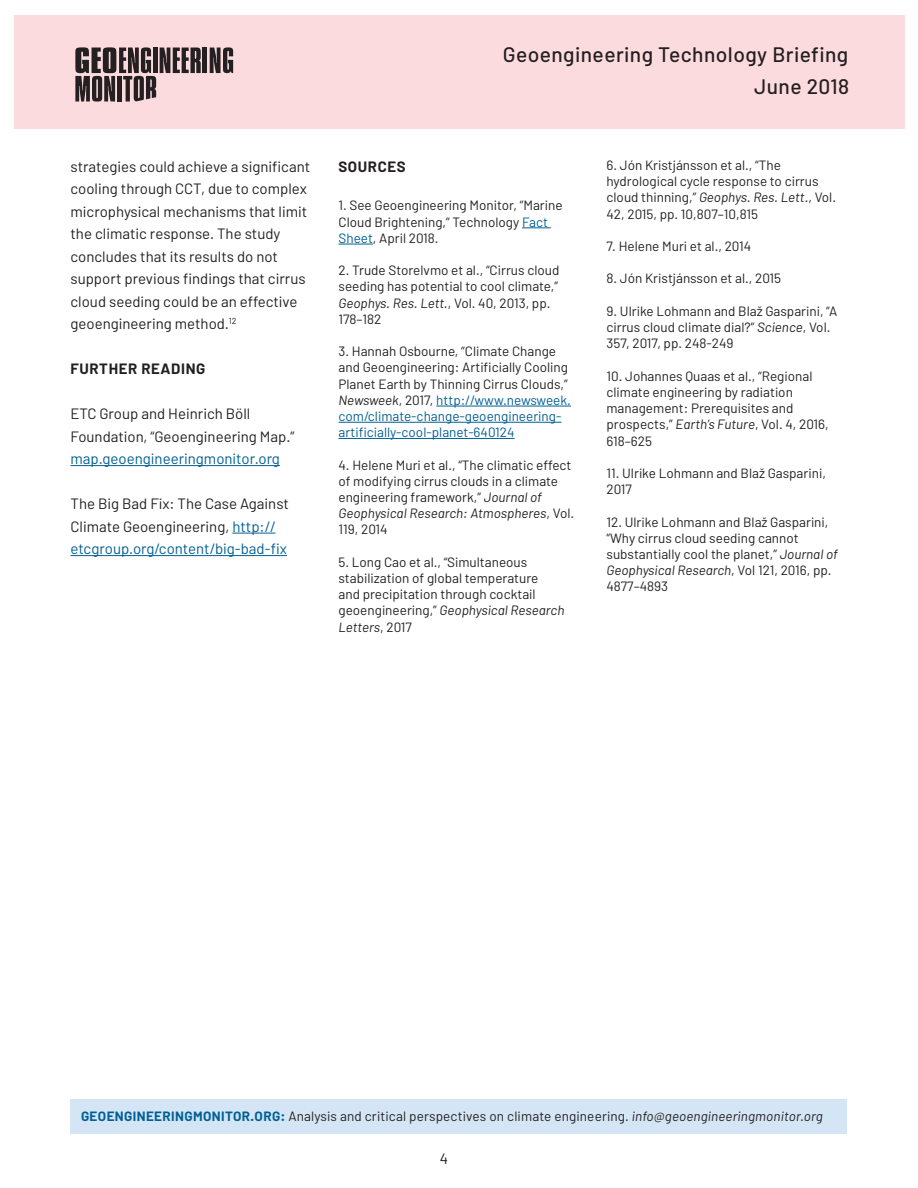
<style>
.page{position:relative;width:918px;height:1188px;background:#fff}
.page>*{position:absolute;margin:0;border:0;box-sizing:border-box;transform-origin:0 0}
.t1{font:500 21px/31.8px "Barlow";letter-spacing:.02em;color:#231f20;text-align:right}
.barlow_10_pt{font:15px/22.5px "Barlow";color:#231f20}
.barlow_10_pt-2{font:700 15px "Barlow";letter-spacing:.04em;color:#231f20}
.footnote{font:13.5px/16.2px "Barlow";color:#231f20}
.s1{color:#015f94}
.s2{font-style:italic}
.s3{font-weight:700;color:#015f94}
</style>
<div class="page">
<div style="left:14px;top:15px;width:891px;height:113px;background:#fcdbde"></div>
<hr style="left:203px;top:48px;width:4px;height:25px;background:#241f21">
<svg style="left:210px;top:47px;width:23px;height:26px"></svg>
<svg style="left:75px;top:47px;width:126px;height:55px"></svg>
<div style="left:70px;top:1100px;width:778px;height:34px;background:#d4e5f5"></div>
<hr style="left:70px;top:465px;width:210px;height:1px;background:#015f94">
<hr style="left:232px;top:533px;width:43px;height:1px;background:#015f94">
<hr style="left:70px;top:555px;width:217px;height:1px;background:#015f94">
<svg style="left:522px;top:228px;width:29px;height:1px"></svg>
<hr style="left:339px;top:244px;width:34px;height:1px;background:#015f94">
<hr style="left:436px;top:406px;width:135px;height:1px;background:#015f94">
<hr style="left:339px;top:422px;width:222px;height:1px;background:#015f94">
<hr style="left:339px;top:438px;width:176px;height:1px;background:#015f94">
<p class="barlow_10_pt" style="left:70px;top:155px;width:241px">strategies could achieve a significant cooling through CCT, due to complex microphysical mechanisms that limit the climatic response. The study concludes that its results do not support previous findings that cirrus cloud seeding could be an effective geoengineering method.<sup>12</sup></p>
<p class="barlow_10_pt-2" style="left:70px;top:359px;width:136px">FURTHER READING</p>
<p class="barlow_10_pt" style="left:70px;top:402px;width:226px">ETC Group and Heinrich Böll<br>Foundation, “Geoengineering Map.” <span class="s1">map.geoengineeringmonitor.org</span></p>
<p class="barlow_10_pt" style="left:70px;top:492px;width:220px">The Big Bad Fix: The Case Against<br>Climate Geoengineering, <span class="s1">http:// etcgroup.org/content/big-bad-fix</span></p>
<h1 class="t1" style="left:503px;top:38px;width:348px">Geoengineering Technology Briefing<br>June 2018</h1>
<p class="barlow_10_pt-2" style="left:339px;top:157px;width:69px">SOURCES</p>
<p class="footnote" style="left:339px;top:197px;width:226px">1. See Geoengineering Monitor, “Marine<br>Cloud Brightening,” Technology <span class="s1">Fact<br>Sheet</span>, April 2018.</p>
<p class="footnote" style="left:339px;top:262px;width:222px">2. Trude Storelvmo et al., “Cirrus cloud seeding has potential to cool climate,”<br><span class="s2">Geophys. Res. Lett.</span>, Vol. 40, 2013, pp.<br>178–182</p>
<p class="footnote" style="left:339px;top:343px;width:234px">3. Hannah Osbourne, “Climate Change and Geoengineering: Artificially Cooling Planet Earth by Thinning Cirrus Clouds,” <span class="s2">Newsweek</span>, 2017, <span class="s1">http://www.newsweek. com/climate-change-geoengineering&shy;artificially-cool-planet-640124</span></p>
<p class="footnote" style="left:339px;top:456px;width:237px">4. Helene Muri et al., “The climatic effect of modifying cirrus clouds in a climate engineering framework,” <span class="s2">Journal of Geophysical Research: Atmospheres</span>, Vol.<br>119, 2014</p>
<p class="footnote" style="left:339px;top:553px;width:227px">5. Long Cao et al., “Simultaneous stabilization of global temperature<br>and precipitation through cocktail geoengineering,” <span class="s2">Geophysical Research<br>Letters</span>, 2017</p>
<p class="footnote" style="left:606px;top:157px;width:231px">6. Jón Kristjánsson et al., “The hydrological cycle response to cirrus cloud thinning,” <span class="s2">Geophys. Res. Lett</span>., Vol.<br>42, 2015, pp. 10,807–10,815</p>
<p class="footnote" style="left:607px;top:238px;width:146px">7. Helene Muri et al., 2014</p>
<p class="footnote" style="left:607px;top:270px;width:176px">8. Jón Kristjánsson et al., 2015</p>
<p class="footnote" style="left:607px;top:303px;width:232px">9. Ulrike Lohmann and Blaž Gasparini, “A cirrus cloud climate dial?” <span class="s2">Science</span>, Vol.<br>357, 2017, pp. 248-249</p>
<p class="footnote" style="left:607px;top:367px;width:224px">10. Johannes Quaas et al., “Regional climate engineering by radiation management: Prerequisites and prospects,” <span class="s2">Earth’s Future</span>, Vol. 4, 2016,<br>618–625</p>
<p class="footnote" style="left:607px;top:465px;width:221px">11. Ulrike Lohmann and Blaž Gasparini,<br>2017</p>
<p class="footnote" style="left:607px;top:513px;width:233px">12. Ulrike Lohmann and Blaž Gasparini, “Why cirrus cloud seeding cannot substantially cool the planet,” <span class="s2">Journal of Geophysical Research</span>, Vol 121, 2016, pp.<br>4877–4893</p>
<p class="footnote" style="left:81px;top:1107px;width:744px"><span class="s3">GEOENGINEERINGMONITOR.ORG:</span> Analysis and critical perspectives on climate engineering. <span class="s2">info@geoengineeringmonitor.org</span></p>
<p class="barlow_10_pt" style="left:440px;top:1147px;width:10px">4</p>
</div>
